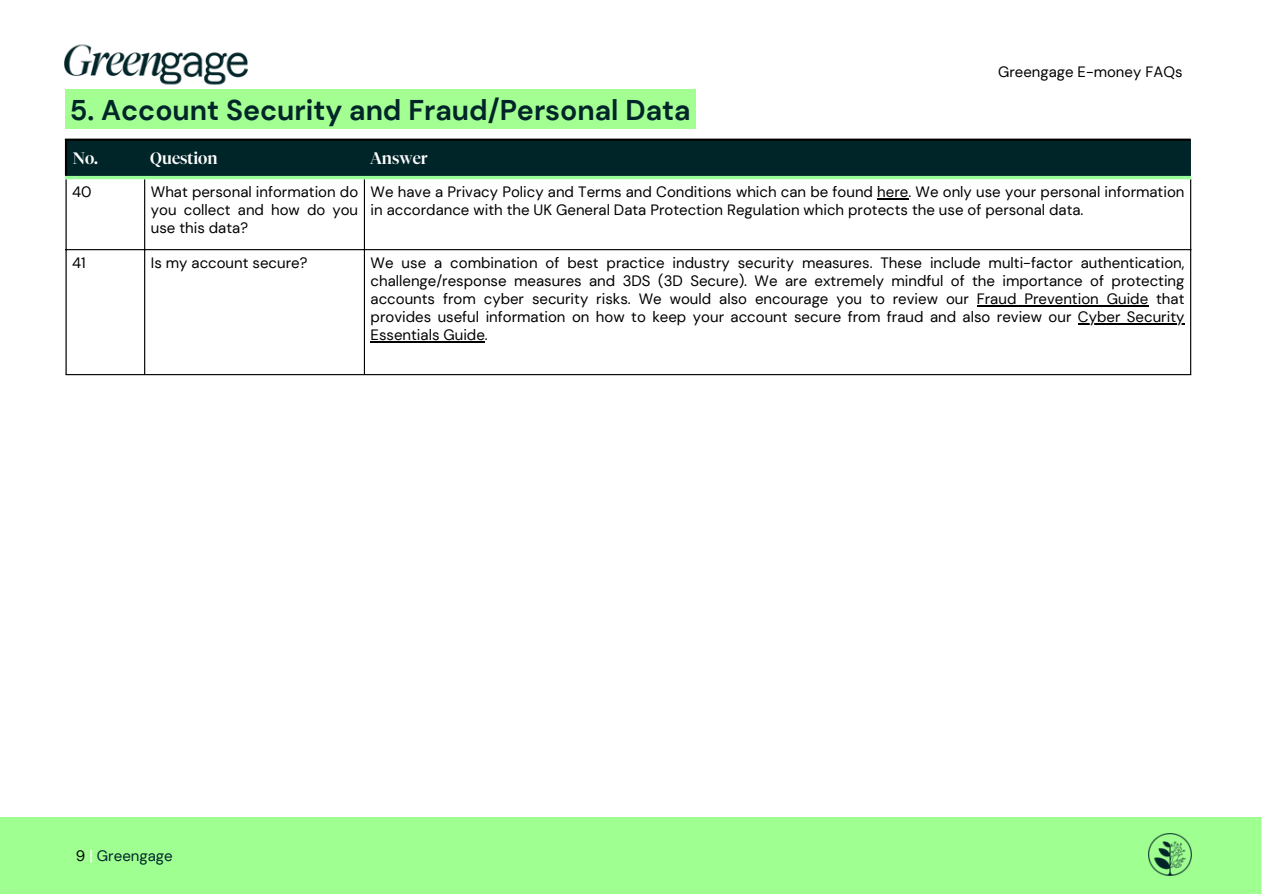
<style>
.page{position:relative;width:1263px;height:894px;background:#fff}
.page>*{position:absolute;margin:0;border:0;box-sizing:border-box;transform-origin:0 0}
.t1{font:700 28.5px "DM Sans";color:#002529}
.t2{font:500 16.5px "Tiempos Fine";color:#fff}
.t3{font:15px/18px "DM Sans";color:#000;text-align:justify}
.t4{font:15px "DM Sans";color:#002529}
.s1{color:#000}
.s2{color:#fff}
</style>
<div class="page">
<div style="left:0;top:817px;width:1261px;height:76px;background:#a0ff91"></div>
<img style="left:1148px;top:832px;width:43px;height:43px">
<div style="left:67px;top:141px;width:1124px;height:35px;background:#002529"></div>
<hr style="left:877px;top:198px;width:31px;height:1px;background:#000">
<hr style="left:977px;top:305px;width:171px;height:1px;background:#000">
<hr style="left:1078px;top:323px;width:106px;height:1px;background:#000">
<hr style="left:371px;top:341px;width:114px;height:1px;background:#000">
<hr style="left:65px;top:179px;width:2px;height:195px;background:#000">
<hr style="left:144px;top:179px;width:1px;height:195px;background:#000">
<hr style="left:364px;top:179px;width:1px;height:195px;background:#000">
<hr style="left:1190px;top:179px;width:1px;height:195px;background:#000">
<hr style="left:65px;top:249px;width:1126px;height:1px;background:#000">
<hr style="left:65px;top:374px;width:1126px;height:1px;background:#000">
<hr style="left:65px;top:141px;width:2px;height:35px;background:#000">
<hr style="left:65px;top:138px;width:1126px;height:3px;background:#000">
<hr style="left:65px;top:176px;width:1126px;height:3px;background:#9f9">
<div style="left:65px;top:89px;width:630px;height:40px;background:#a3ff92"></div>
<img style="left:65px;top:44px;width:182px;height:41px">
<h1 class="t1" style="left:70px;top:91px;width:622px">5. Account Security and Fraud/Personal Data</h1>
<p class="t3" style="left:998px;top:63px;width:186px">Greengage E-money FAQs</p>
<p class="t2" style="left:73px;top:148px;width:27px">No.</p>
<p class="t2" style="left:150px;top:148px;width:69px">Question</p>
<p class="t2" style="left:370px;top:148px;width:59px">Answer</p>
<p class="t3" style="left:72px;top:183px;width:21px">40</p>
<p class="t3" style="left:151px;top:183px;width:209px">What personal information do you collect and how do you use this data?</p>
<p class="t3" style="left:371px;top:183px;width:815px">We have a Privacy Policy and Terms and Conditions which can be found here. We only use your personal information in accordance with the UK General Data Protection Regulation which protects the use of personal data.</p>
<p class="t3" style="left:72px;top:254px;width:15px">41</p>
<p class="t3" style="left:151px;top:254px;width:158px">Is my account secure?</p>
<p class="t3" style="left:371px;top:254px;width:815px">We use a combination of best practice industry security measures. These include multi-factor authentication, challenge/response measures and 3DS (3D Secure). We are extremely mindful of the importance of protecting accounts from cyber security risks. We would also encourage you to review our Fraud Prevention Guide that provides useful information on how to keep your account secure from fraud and also review our Cyber Security</p>
<p class="t3" style="left:371px;top:326px;width:119px">Essentials Guide.</p>
<p class="t4" style="left:76px;top:845px;width:98px"><span class="s1">9</span> <span class="s2">|</span> Greengage</p>
</div>
